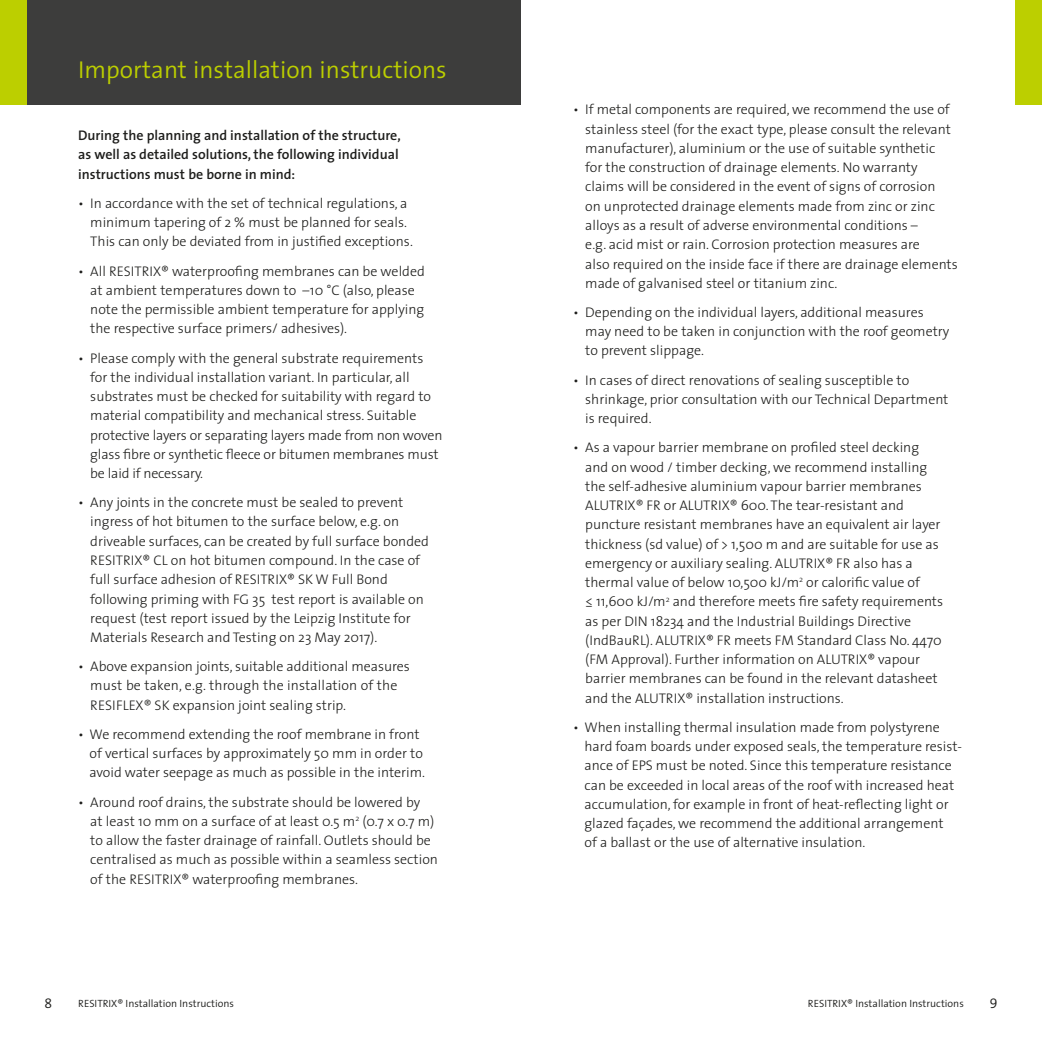
<style>
.page{position:relative;width:1042px;height:1042px;background:#fff}
.page>*{position:absolute;margin:0;border:0;box-sizing:border-box;transform-origin:0 0}
.t1{font:300 24.5px "The Sans";color:#bccf00}
.t2{font:300 14px/19.2px "The Sans";color:#1d1d1b}
.t3{font:600 14px/19.2px "The Sans";color:#1d1d1b}
.t4{font:14px "The Sans Semi Light Expert";color:#1d1d1b}
.t5{font:300 10.5px "The Sans";color:#1d1d1b}
.s1{font-family:"The Sans Light Expert";font-weight:400}
</style>
<div class="page">
<div style="left:26px;top:0;width:495px;height:104px;background:#3d3d3c"></div>
<div style="left:1016px;top:0;width:26px;height:104px;background:#bccf00"></div>
<div style="left:0;top:0;width:26px;height:104px;background:#bccf00"></div>
<h1 class="t1" style="left:78px;top:50px;width:370px">Important installation instructions</h1>
<p class="t3" style="left:78px;top:125px;width:324px">During the planning and installation of the structure, as well as detailed solutions, the following individual instructions must be borne in mind:</p>
<p class="t2" style="left:90px;top:193px;width:324px;text-indent:-12px">• In accordance with the set of technical regulations, a minimum tapering of 2 % must be planned for seals.<br>This can only be deviated from in justified exceptions.</p>
<p class="t2" style="left:90px;top:261px;width:336px;text-indent:-12px">• All RESITRIX® waterproofing membranes can be welded at ambient temperatures down to –10 °C (also, please note the permissible ambient temperature for applying the respective surface primers/ adhesives).</p>
<p class="t2" style="left:90px;top:348px;width:354px;text-indent:-12px">• Please comply with the general substrate requirements for the individual installation variant. In particular, all substrates must be checked for suitability with regard to material compatibility and mechanical stress. Suitable protective layers or separating layers made from non woven glass fibre or synthetic fleece or bitumen membranes must be laid if necessary.</p>
<p class="t2" style="left:90px;top:492px;width:340px;text-indent:-12px">• Any joints in the concrete must be sealed to prevent ingress of hot bitumen to the surface below, e.g. on driveable surfaces, can be created by full surface bonded RESITRIX® CL on hot bitumen compound. In the case of full surface adhesion of RESITRIX® SK W Full Bond following priming with FG 35 test report is available on request (test report issued by the Leipzig Institute for Materials Research and Testing on 23 May 2017).</p>
<p class="t2" style="left:90px;top:656px;width:321px;text-indent:-12px">• Above expansion joints, suitable additional measures must be taken, e.g. through the installation of the<br>RESIFLEX® SK expansion joint sealing strip.</p>
<p class="t2" style="left:90px;top:724px;width:337px;text-indent:-11px">• We recommend extending the roof membrane in front of vertical surfaces by approximately 50 mm in order to avoid water seepage as much as possible in the interim.</p>
<p class="t2" style="left:90px;top:792px;width:349px;text-indent:-12px">• Around roof drains, the substrate should be lowered by<br>at least 10 mm on a surface of at least 0.5 m<sup>2</sup> (0.7 x 0.7 m) to allow the faster drainage of rainfall. Outlets should be centralised as much as possible within a seamless section of the RESITRIX® waterproofing membranes.</p>
<p class="t2" style="left:585px;top:100px;width:374px;text-indent:-12px">• If metal components are required, we recommend the use of stainless steel (for the exact type, please consult the relevant manufacturer), aluminium or the use of suitable synthetic<br>for the construction of drainage elements. No warranty claims will be considered in the event of signs of corrosion<br>on unprotected drainage elements made from zinc or zinc alloys as a result of adverse environmental conditions –<br>e.g. acid mist or rain. Corrosion protection measures are<br>also required on the inside face if there are drainage elements made of galvanised steel or titanium zinc.</p>
<p class="t2" style="left:585px;top:302px;width:366px;text-indent:-12px">• Depending on the individual layers, additional measures may need to be taken in conjunction with the roof geometry to prevent slippage.</p>
<p class="t2" style="left:585px;top:370px;width:365px;text-indent:-12px">• In cases of direct renovations of sealing susceptible to shrinkage, prior consultation with our Technical Department is required.</p>
<p class="t2" style="left:585px;top:437px;width:359px;text-indent:-12px">• As a vapour barrier membrane on profiled steel decking and on wood / timber decking, we recommend installing the self-adhesive aluminium vapour barrier membranes ALUTRIX® FR or ALUTRIX® 600. The tear-resistant and puncture resistant membranes have an equivalent air layer thickness (sd value) of &gt; 1,500 m and are suitable for use as emergency or auxiliary sealing. ALUTRIX® FR also has a thermal value of below 10,500 kJ/m<sup>2</sup> or calorific value of<br><span class="s1">≤</span> 11,600 kJ/m<sup>2</sup> and therefore meets fire safety requirements as per DIN 18234 and the Industrial Buildings Directive (IndBauRL). ALUTRIX® FR meets FM Standard Class No. 4470 (FM Approval). Further information on ALUTRIX® vapour barrier membranes can be found in the relevant datasheet and the ALUTRIX® installation instructions.</p>
<p class="t2" style="left:584px;top:717px;width:379px;text-indent:-11px">• When installing thermal insulation made from polystyrene hard foam boards under exposed seals, the temperature resist&shy;ance of EPS must be noted. Since this temperature resistance can be exceeded in local areas of the roof with increased heat accumulation, for example in front of heat-reflecting light or glazed façades, we recommend the additional arrangement<br>of a ballast or the use of alternative insulation.</p>
<p class="t4" style="left:44px;top:991px;width:9px">8</p>
<p class="t5" style="left:78px;top:994px;width:157px">RESITRIX® Installation Instructions</p>
<p class="t5" style="left:808px;top:994px;width:157px">RESITRIX® Installation Instructions</p>
<p class="t4" style="left:990px;top:991px;width:9px">9</p>
</div>
